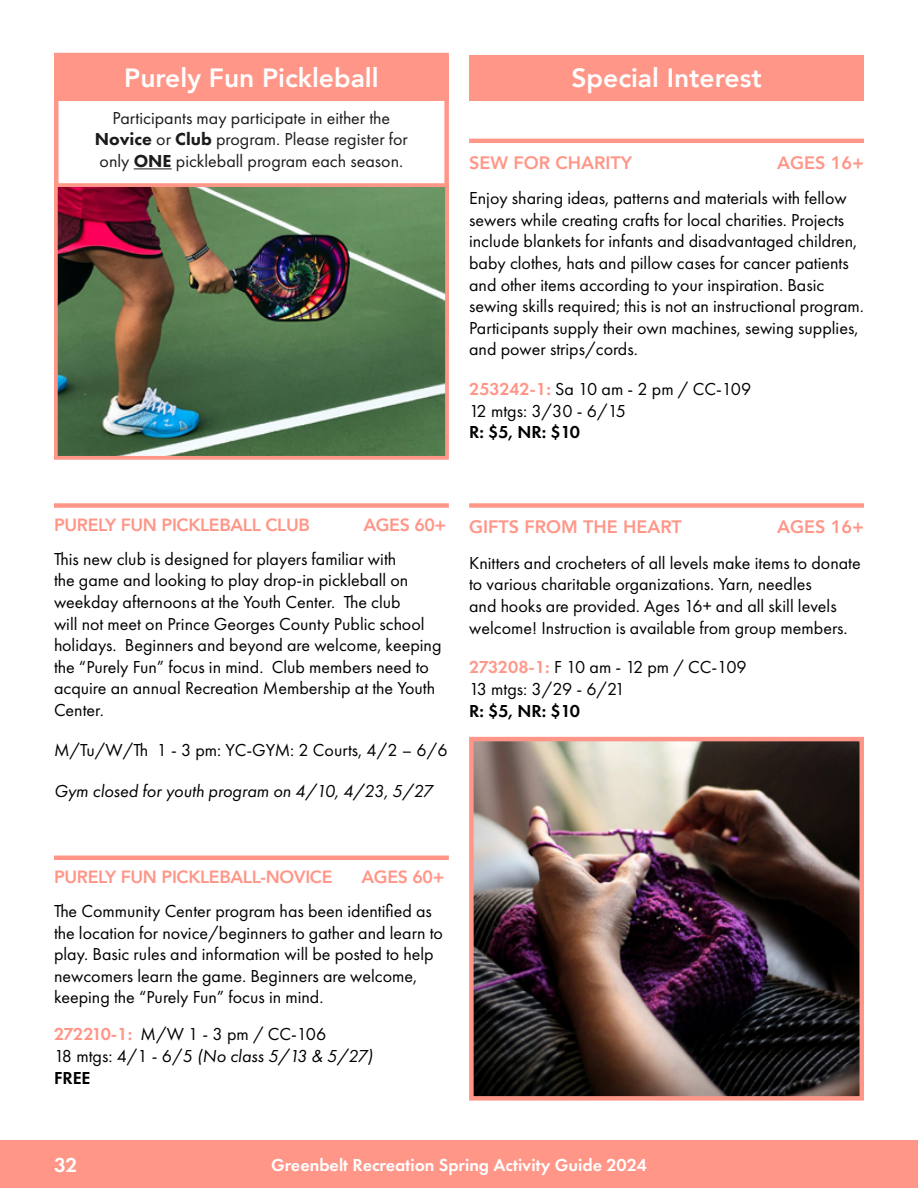
<style>
.page{position:relative;width:918px;height:1188px;background:#fff}
.page>*{position:absolute;margin:0;border:0;box-sizing:border-box;transform-origin:0 0}
.t1{font:800 26.4px "Avenir";color:#fff}
.Page__s{font:600 21px "Futura PT";color:#fff}
.t2{font:18px/21.6px "Futura PT";color:#000}
.Paragraph_1{font:18px/21.6px "Futura PT";color:#1c1c1c;text-align:center}
.t3{font:800 18px "Avenir";color:#ff9688}
.URL{font:600 18px "Futura PT";color:#fff}
.t4{font:italic 18px "Futura PT";color:#000}
.t5{font:800 17.7px "Avenir";letter-spacing:-.02em;color:#ff9688}
.s1{font-weight:800}
.s2{font-weight:600;color:#ff9688}
.s3{font-weight:600}
.s4{font-weight:600;color:#ff998b}
.s5{font-style:italic}
</style>
<div class="page">
<div style="left:0;top:1140px;width:918px;height:48px;background:#ff9688"></div>
<hr style="left:54px;top:856px;width:395px;height:4px;background:#ff9688">
<div style="left:54px;top:503px;width:395px;height:5px;background:#ff9688"></div>
<img style="left:59px;top:188px;width:385px;height:267px">
<div style="left:54px;top:183px;width:395px;height:277px;border:4px solid #ff9688"></div>
<div style="left:469px;top:55px;width:395px;height:46px;background:#ff9688"></div>
<div style="left:54px;top:55px;width:395px;height:46px;background:#ff9688"></div>
<div style="left:469px;top:503px;width:395px;height:5px;background:#ff9688"></div>
<hr style="left:469px;top:139px;width:395px;height:4px;background:#ff9688">
<hr style="left:134px;top:168px;width:38px;height:1px;background:#1c1c1c">
<img style="left:474px;top:742px;width:385px;height:354px">
<div style="left:469px;top:737px;width:395px;height:364px;border:4px solid #ff9688"></div>
<h2 class="t1" style="left:124px;top:58px;width:256px">Purely Fun Pickleball</h2>
<h2 class="t1" style="left:571px;top:58px;width:192px">Special Interest</h2>
<p class="Paragraph_1" style="left:95px;top:107px;width:315px">Participants may participate in either the<br><span class="s1">Novice</span> or <span class="s1">Club</span> program. Please register for only <span class="s1">ONE</span> pickleball program each season.</p>
<h3 class="t3" style="left:469px;top:148px;width:164px">SEW FOR CHARITY</h3>
<h3 class="t3" style="left:777px;top:148px;width:88px">AGES 16+</h3>
<p class="t2" style="left:469px;top:187px;width:396px">Enjoy sharing ideas, patterns and materials with fellow sewers while creating crafts for local charities. Projects include blankets for infants and disadvantaged children, baby clothes, hats and pillow cases for cancer patients and other items according to your inspiration. Basic sewing skills required; this is not an instructional program.<br>Participants supply their own machines, sewing supplies, and power strips/cords.</p>
<p class="t2" style="left:469px;top:378px;width:284px"><span class="s2">253242-1:</span> Sa 10 am - 2 pm / CC-109<br>12 mtgs: 3/30 - 6/15<br><span class="s3">R: $5, NR: $10</span></p>
<h3 class="t5" style="left:54px;top:511px;width:257px">PURELY FUN PICKLEBALL CLUB</h3>
<h3 class="t5" style="left:363px;top:511px;width:85px">AGES 60+</h3>
<p class="t2" style="left:54px;top:548px;width:389px">This new club is designed for players familiar with<br>the game and looking to play drop-in pickleball on weekday afternoons at the Youth Center. The club<br>will not meet on Prince Georges County Public school holidays. Beginners and beyond are welcome, keeping the “Purely Fun” focus in mind. Club members need to acquire an annual Recreation Membership at the Youth Center.</p>
<p class="t2" style="left:54px;top:740px;width:395px">M/Tu/W/Th 1 - 3 pm: YC-GYM: 2 Courts, 4/2 – 6/6</p>
<p class="t4" style="left:54px;top:780px;width:380px">Gym closed for youth program on 4/10, 4/23, 5/27</p>
<h3 class="t3" style="left:469px;top:513px;width:214px">GIFTS FROM THE HEART</h3>
<h3 class="t3" style="left:777px;top:513px;width:88px">AGES 16+</h3>
<p class="t2" style="left:469px;top:552px;width:393px">Knitters and crocheters of all levels make items to donate to various charitable organizations. Yarn, needles<br>and hooks are provided. Ages 16+ and all skill levels welcome! Instruction is available from group members.</p>
<p class="t2" style="left:469px;top:657px;width:279px"><span class="s4">273208-1:</span> F 10 am - 12 pm / CC-109<br>13 mtgs: 3/29 - 6/21<br><span class="s3">R: $5, NR: $10</span></p>
<h3 class="t5" style="left:54px;top:863px;width:280px">PURELY FUN PICKLEBALL-NOVICE</h3>
<h3 class="t5" style="left:362px;top:863px;width:85px">AGES 60+</h3>
<p class="t2" style="left:54px;top:900px;width:390px">The Community Center program has been identified as the location for novice/beginners to gather and learn to play. Basic rules and information will be posted to help newcomers learn the game. Beginners are welcome, keeping the “Purely Fun” focus in mind.</p>
<p class="t2" style="left:54px;top:1023px;width:321px"><span class="s2">272210-1:</span> M/W 1 - 3 pm / CC-106<br>18 mtgs: 4/1 - 6/5 <span class="s5">(No class 5/13 &amp; 5/27)<br></span><span class="s3">FREE</span></p>
<p class="Page__s" style="left:54px;top:1152px;width:25px">32</p>
<p class="URL" style="left:271px;top:1154px;width:377px">Greenbelt Recreation Spring Activity Guide 2024</p>
</div>
